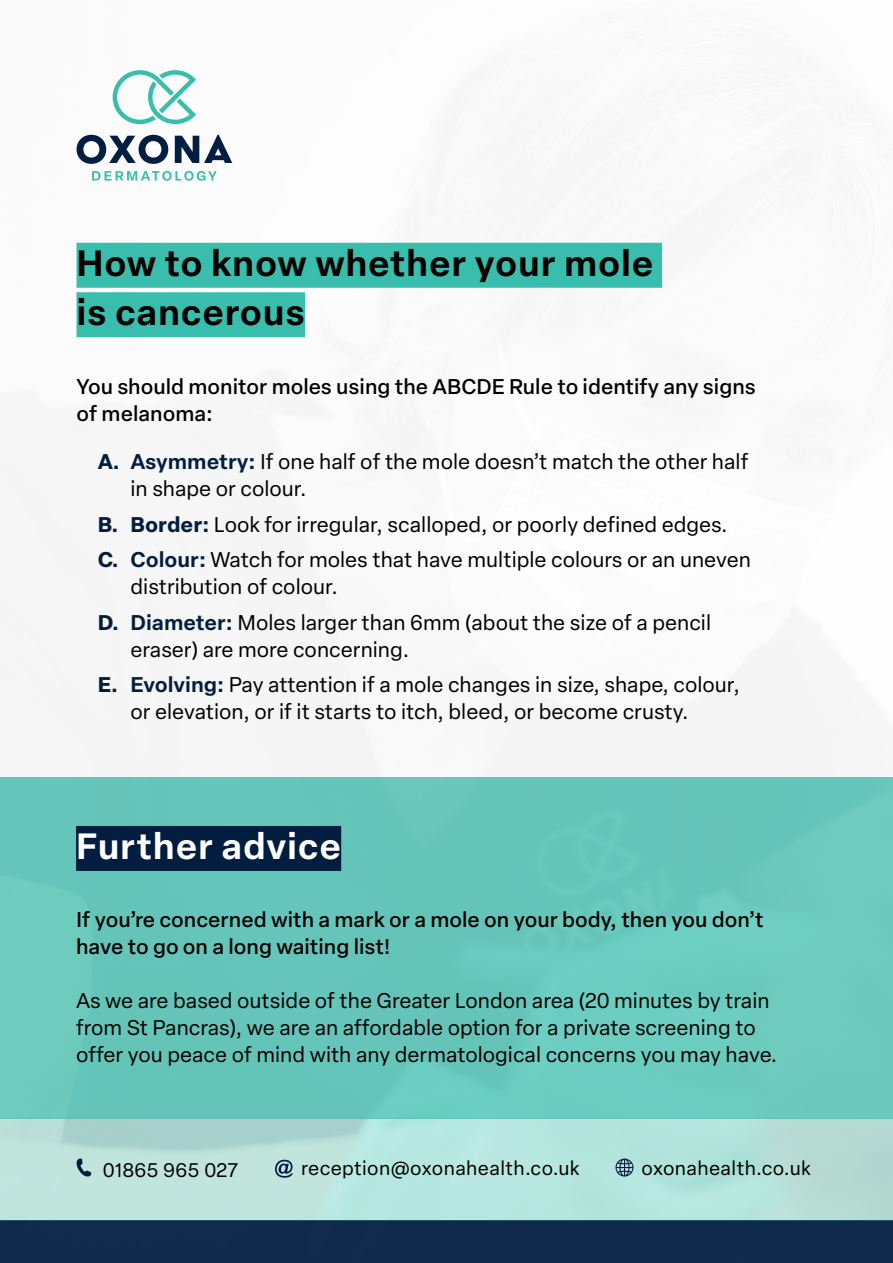
<style>
.page{position:relative;width:893px;height:1263px;background:#fff}
.page>*{position:absolute;margin:0;border:0;box-sizing:border-box;transform-origin:0 0}
.t1{font:600 36px/49.5px "Elza Text";letter-spacing:.02em;color:#000}
.t2{font:600 36px "Elza Text";letter-spacing:.02em;color:#fff}
.t3{font:21px/27px "Elza Text";color:#000}
.t4{font:500 21px/27px "Elza Text";color:#000}
.t5{font:19.35px "Elza Text";letter-spacing:.02em;color:#000}
.s1{font-weight:700;color:#011e41}
.s2{font-weight:600;color:#011e41}
</style>
<div class="page">
<div style="left:77px;top:243px;width:585px;height:45px;background:#39bdac"></div>
<div style="left:77px;top:292px;width:228px;height:45px;background:#39bdac"></div>
<div style="left:0;top:777px;width:893px;height:341px;background:#65c5ba"></div>
<div style="left:0;top:1220px;width:893px;height:43px;background:#102a4c"></div>
<svg style="left:77px;top:135px;width:91px;height:29px"></svg>
<svg style="left:175px;top:135px;width:57px;height:28px"></svg>
<svg style="left:113px;top:70px;width:83px;height:54px"></svg>
<svg style="left:92px;top:171px;width:125px;height:10px"></svg>
<svg style="left:0;top:1118px;width:893px;height:102px;fill:#b7e5dd"></svg>
<svg style="left:75px;top:1158px;width:16px;height:19px"></svg>
<svg style="left:275px;top:1160px;width:18px;height:18px"></svg>
<svg style="left:615px;top:1158px;width:18px;height:18px"></svg>
<div style="left:76px;top:826px;width:265px;height:45px;background:#011e41"></div>
<h1 class="t1" style="left:77px;top:237px;width:579px">How to know whether your mole is cancerous</h1>
<p class="t4" style="left:77px;top:372px;width:681px">You should monitor moles using the ABCDE Rule to identify any signs of melanoma:</p>
<p class="t3" style="left:131px;top:447px;width:619px;text-indent:-33px"><span class="s1">A.</span> <span class="s2">Asymmetry:</span> If one half of the mole doesn’t match the other half in shape or colour.</p>
<p class="t3" style="left:98px;top:505px;width:654px;line-height:35.5px"><span class="s1">B. Border:</span> Look for irregular, scalloped, or poorly defined edges.<br><span class="s1">C.</span> <span class="s2">Colour:</span> Watch for moles that have multiple colours or an uneven</p>
<p class="t3" style="left:98px;top:568px;width:615px;line-height:35.5px;text-indent:33px">distribution of colour.<br><span class="s1">D.</span> <span class="s2">Diameter:</span> Moles larger than 6mm (about the size of a pencil</p>
<p class="t3" style="left:98px;top:630px;width:643px;line-height:35.5px;text-indent:33px">eraser) are more concerning.<br><span class="s1">E.</span> <span class="s2">Evolving:</span> Pay attention if a mole changes in size, shape, colour,</p>
<p class="t3" style="left:131px;top:697px;width:559px">or elevation, or if it starts to itch, bleed, or become crusty.</p>
<h1 class="t2" style="left:76px;top:818px;width:267px">Further advice</h1>
<p class="t4" style="left:76px;top:905px;width:689px">If you’re concerned with a mark or a mole on your body, then you don’t have to go on a long waiting list!</p>
<p class="t3" style="left:76px;top:986px;width:703px">As we are based outside of the Greater London area (20 minutes by train from St Pancras), we are an affordable option for a private screening to offer you peace of mind with any dermatological concerns you may have.</p>
<p class="t5" style="left:103px;top:1155px;width:137px">01865 965 027</p>
<p class="t5" style="left:301px;top:1154px;width:280px">reception@oxonahealth.co.uk</p>
<p class="t5" style="left:641px;top:1154px;width:171px">oxonahealth.co.uk</p>
</div>
